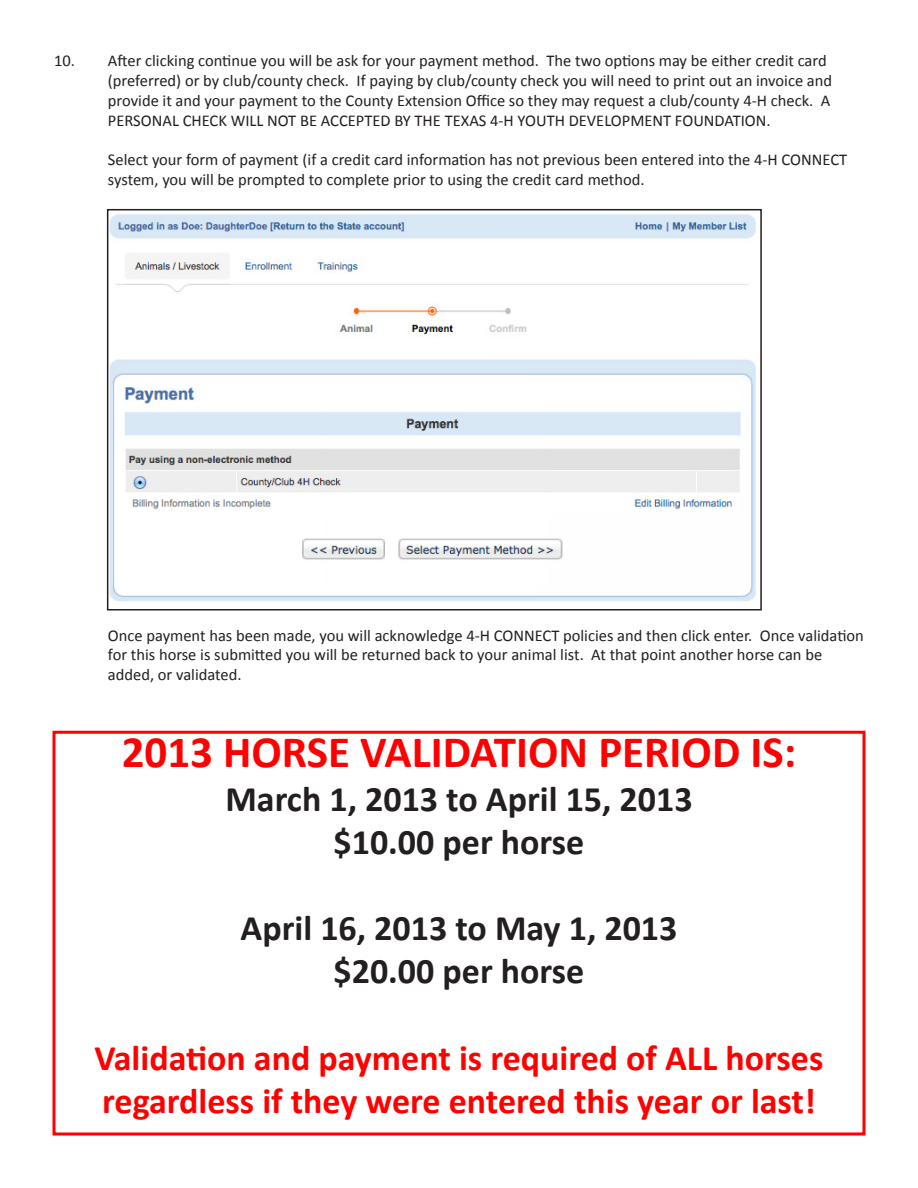
<style>
.page{position:relative;width:918px;height:1188px;background:#fff}
.page>*{position:absolute;margin:0;border:0;box-sizing:border-box;transform-origin:0 0}
.t1{font:700 45px "Calibri";color:#f00}
.t2{font:700 36px/43.2px "Calibri";color:#f00}
.t3{font:700 36px "Calibri";color:#231f20}
.t4{font:16.5px/19.8px "Calibri";color:#231f20}
</style>
<div class="page">
<img style="left:110px;top:214px;width:646px;height:387px">
<div style="left:107px;top:209px;width:655px;height:401px;border:2px solid #231f20"></div>
<div style="left:52px;top:731px;width:814px;height:405px;border:3px solid #f00"></div>
<p class="t4" style="left:54px;top:51px;width:774px">10. After clicking continue you will be ask for your payment method. The two options may be either credit card</p>
<p class="t4" style="left:108px;top:71px;width:726px;text-align:justify">(preferred) or by club/county check. If paying by club/county check you will need to print out an invoice and provide it and your payment to the County Extension Office so they may request a club/county 4-H check. A PERSONAL CHECK WILL NOT BE ACCEPTED BY THE TEXAS 4-H YOUTH DEVELOPMENT FOUNDATION.</p>
<p class="t4" style="left:108px;top:150px;width:741px">Select your form of payment (if a credit card information has not previous been entered into the 4-H CONNECT system, you will be prompted to complete prior to using the credit card method.</p>
<p class="t4" style="left:108px;top:625px;width:757px">Once payment has been made, you will acknowledge 4-H CONNECT policies and then click enter. Once validation for this horse is submitted you will be returned back to your animal list. At that point another horse can be added, or validated.</p>
<p class="t1" style="left:122px;top:724px;width:676px">2013 HORSE VALIDATION PERIOD IS:</p>
<p class="t3" style="left:225px;top:776px;width:469px">March 1, 2013 to April 15, 2013</p>
<p class="t3" style="left:334px;top:819px;width:252px">$10.00 per horse</p>
<p class="t3" style="left:241px;top:905px;width:438px">April 16, 2013 to May 1, 2013</p>
<p class="t3" style="left:334px;top:949px;width:252px">$20.00 per horse</p>
<p class="t2" style="left:95px;top:1036px;width:730px">Validation and payment is required of ALL horses regardless if they were entered this year or last!</p>
</div>
